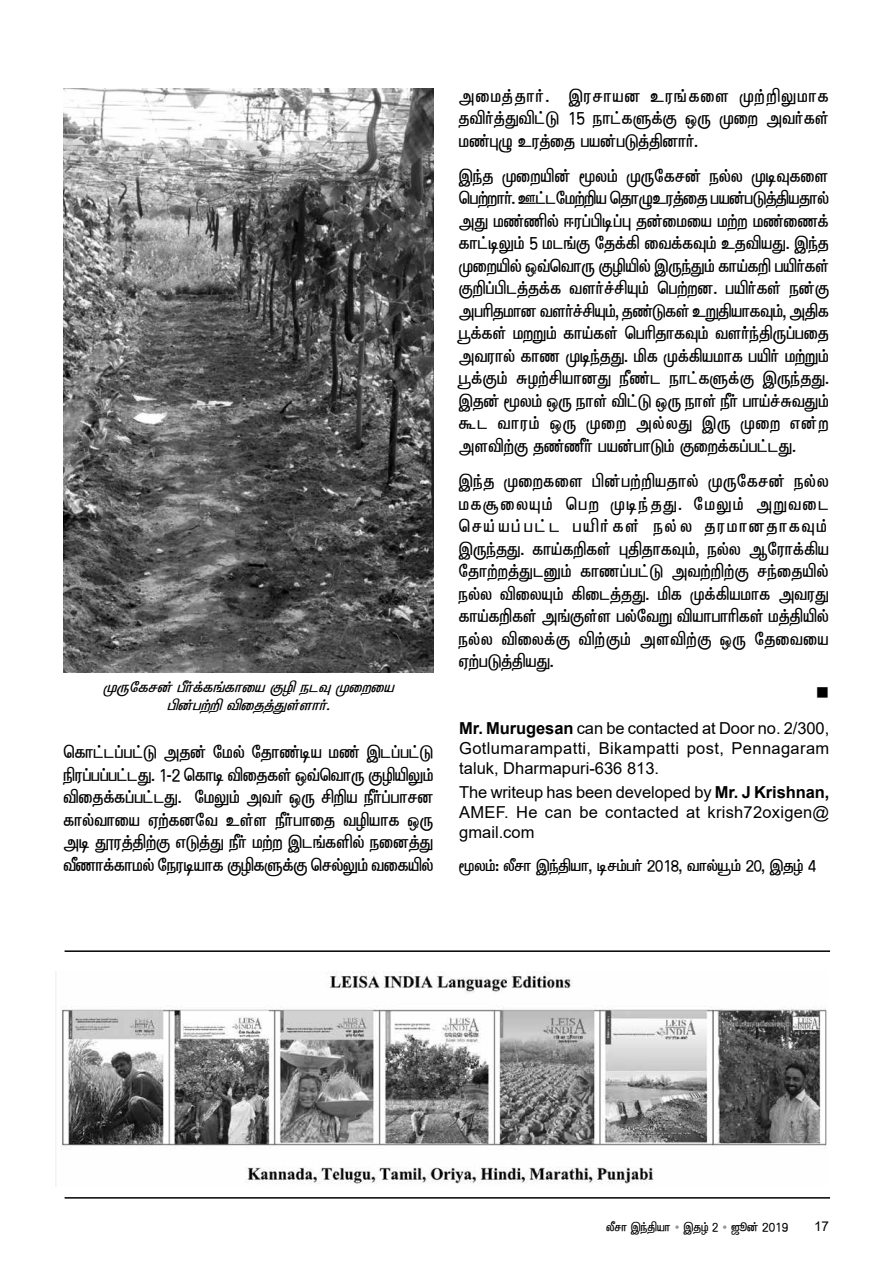
<style>
.page{position:relative;width:893px;height:1263px;background:#fff}
.page>*{position:absolute;margin:0;border:0;box-sizing:border-box;transform-origin:0 0}
.t1{font:18px/22.5px "Sun Tommy Tamil Normal";color:#000;text-align:justify;scale:.9 1}
.t2{font:18px "Wingdings";color:#000}
.t3{font:16.5px/19.8px "Arial";letter-spacing:.015em;color:#000;text-align:justify}
.t4{font:16.5px "Sun Tommy Tamil Normal";letter-spacing:-.015em;color:#000;scale:.95 1}
.t5{font:italic 15px/18px "Sun Tommy Tamil Normal";color:#000;text-align:center}
.t6{font:13.5px "Arial";color:#000}
.t7{font:12.75px "Sun Tommy Tamil Normal";color:#000;scale:.9 1}
.s1{font-weight:700}
.s2{font-family:"Arial";font-size:13.5px;color:#939598}
</style>
<div class="page">
<img style="left:64px;top:88px;width:370px;height:584px">
<img style="left:55px;top:971px;width:772px;height:216px">
<hr style="left:65px;top:950px;width:765px;height:2px;background:#000">
<hr style="left:65px;top:1197px;width:765px;height:1px;background:#000">
<p class="t5" style="left:103px;top:680px;width:297px">KUNfrd; gPh; f; fq; fhia FopelT Kiwia gpd; gw; wptpijj; J s; shh; .</p>
<p class="t1" style="left:64px;top:743px;width:413px">nfhl;lg;gl;L mjd; Nky; Njhz;ba kz; ,lg;gl;L epug;gg;gl;lJ. 1-2 nfhb tpijfs; xt;nthU FopapYk; tpijf;fg;gl;lJ. NkYk; mth; xU rpwpa ePh;g;ghrd fhy;thia Vw;fdNt cs;s ePh;ghij topahf xU mb J}uj;jpw;F vLj;J ePh; kw;w ,lq;fspy; eidj;J tPzhf;fhky; Neubahf FopfSf;F nry;Yk; tifapy;</p>
<p class="t1" style="left:459px;top:86px;width:413px">mikj;jhh;. ,urhad cuq;fis Kw;wpYkhf jtph;j;Jtpl;L 15 ehl;fSf;F xU Kiw mth;fs; kz;GO cuj;ij gad;gLj;jpdhh;.</p>
<p class="t1" style="left:459px;top:166px;width:413px">,e;j Kiwapd; %yk; KUNfrd; ey;y KbTfis ngw;whh;. Cl;lNkw;wpa njhOcuj;ij gad;gLj;jpajhy; mJ kz;zpy; &lt;ug;gpbg;G jd;ikia kw;w kz;izf; fhl;bYk; 5 klq;F Njf;fp itf;fTk; cjtpaJ. ,e;j Kiwapy; xt;nthU Fopapy; ,Ue;Jk; fha;fwp gaph;fs; Fwpg;gplj;jf;f tsh;r;rpAk; ngw;wd. gaph;fs; ed;F mghpjkhd tsh;r;rpAk;&gt; jz;Lfs; cWjpahfTk;&gt; mjpf g+f;fs; kwWk; fha;fs; nghpjhfTk; tsh;e;jpUg;gij mtuhy; fhz Kbe;jJ. kpf Kf;fpakhf gaph; kw;Wk; g+f;Fk; Row;rpahdJ ePz;l ehl;fSf;F ,Ue;jJ. ,jd; %yk; xU ehs; tpl;L xU ehs; ePh; gha;r;RtJk; $l thuk; xU Kiw my;yJ ,U Kiw vd;w mstpw;F jz;zPh; gad;ghLk; Fiwf;fg;gl;lJ.</p>
<p class="t1" style="left:459px;top:472px;width:413px">,e;j Kiwfis gpd;gw;wpajhy; KUNfrd; ey;y kf#iyAk; ngw Kbe;jJ. NkYk; mWtil nra;ag;gl;l gaph;fs; ey;y jukhdjhfTk; ,Ue;jJ. fha;fwpfs; GjpjhfTk;&gt; ey;y MNuhf;fpa Njhw;wj;JlDk; fhzg;gl;L mtw;wpw;F re;ijapy; ey;y tpiyAk; fpilj;jJ. kpf Kf;fpakhf mtuJ fha;fwpfs; mq;Fs;s gy;NtW tpahghhpfs; kj;jpapy; ey;y tpiyf;F tpw;Fk; mstpw;F xU Njitia Vw;gLj;jpaJ.</p>
<p class="t2" style="left:816px;top:683px;width:15px">■</p>
<p class="t3" style="left:459px;top:719px;width:372px"><span class="s1">Mr. Murugesan</span> can be contacted at Door no. 2/300, Gotlumarampatti, Bikampatti post, Pennagaram taluk, Dharmapuri-636 813.</p>
<p class="t3" style="left:459px;top:782px;width:372px">The writeup has been developed by <span class="s1">Mr. J Krishnan, </span>AMEF. He can be contacted at krish72oxigen@ gmail.com</p>
<p class="t4" style="left:459px;top:858px;width:378px">%yk;: yPrh ,e;jpah&gt; brk;gh; 2018&gt; thy;a+k; 20&gt; ,jo; 4</p>
<p class="t7" style="left:606px;top:1221px;width:204px">yPrh ,e;jpah <span class="s2">•</span> ,jo; 2 <span class="s2">•</span> [_d; 2019</p>
<p class="t6" style="left:814px;top:1217px;width:17px">17</p>
</div>
